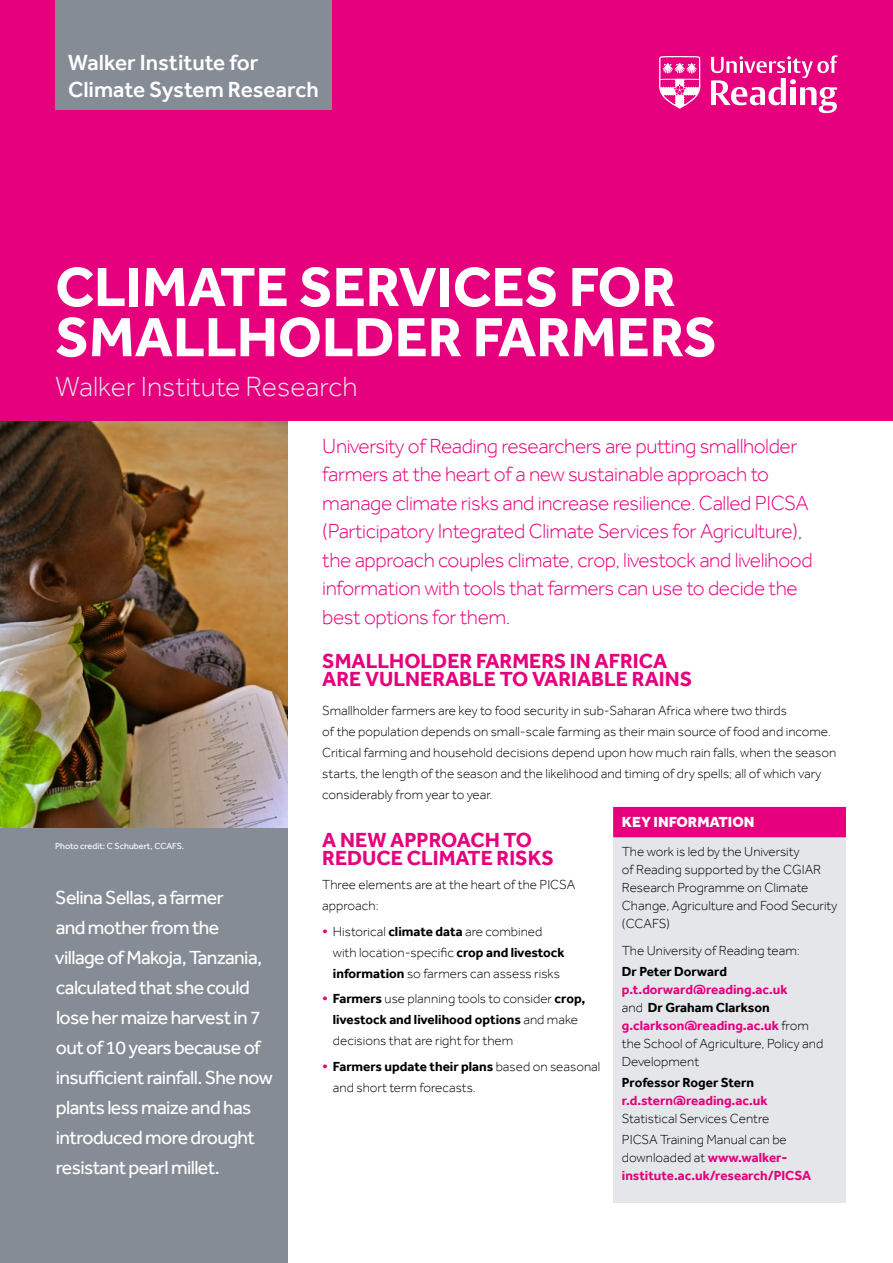
<style>
.page{position:relative;width:893px;height:1263px;background:#fff}
.page>*{position:absolute;margin:0;border:0;box-sizing:border-box;transform-origin:0 0}
.t1{font:700 57px/50.1px "Effra";color:#fff}
.t2{font:300 28.5px "Effra";color:#e5e6ea}
.t3{font:500 22.5px/27px "Effra";color:#fff}
.t4{font:300 21px/28.5px "Effra";letter-spacing:-.02em;color:#e6007d}
.t5{font:700 21px/18.5px "Effra";color:#e6007d}
.t6{font:19.5px/30px "Effra";letter-spacing:-.03em;color:#fff}
.t7{font:800 15px "Effra";color:#fff}
.t8{font:300 13.5px/21px "Effra";color:#000}
.t9{font:700 13.5px/18px "Effra";color:#e6007d}
.t10{font:700 13.5px "Effra";color:#000}
.t11{font:9px "Effra";color:#fff}
.s1{font-weight:700;color:#e6007d}
.s2{font-weight:700}
.s3{font-weight:300;color:#000}
</style>
<div class="page">
<div style="left:0;top:0;width:893px;height:421px;background:#e6007d"></div>
<svg style="left:711px;top:55px;width:127px;height:58px"></svg>
<svg style="left:659px;top:56px;width:41px;height:53px"></svg>
<div style="left:0;top:421px;width:288px;height:842px;background:#868c96"></div>
<img style="left:0;top:421px;width:288px;height:406px">
<div style="left:55px;top:0;width:277px;height:109px;background:#868c96"></div>
<div style="left:613px;top:807px;width:233px;height:395px;background:#e5e6ea"></div>
<div style="left:613px;top:807px;width:233px;height:30px;background:#e6007d"></div>
<h3 class="t3" style="left:68px;top:48px;width:252px">Walker Institute for<br>Climate System Research</h3>
<h1 class="t1" style="left:55px;top:261px;width:663px">CLIMATE SERVICES FOR<br>SMALLHOLDER FARMERS</h1>
<h2 class="t2" style="left:55px;top:370px;width:304px">Walker Institute Research</h2>
<p class="t11" style="left:55px;top:841px;width:130px">Photo credit: C Schubert, CCAFS.</p>
<p class="t6" style="left:55px;top:882px;width:219px">Selina Sellas, a farmer<br>and mother from the village of Makoja, Tanzania, calculated that she could lose her maize harvest in 7 out of 10 years because of insufficient rainfall. She now plants less maize and has introduced more drought resistant pearl millet.</p>
<p class="t4" style="left:322px;top:431px;width:492px">University of Reading researchers are putting smallholder farmers at the heart of a new sustainable approach to manage climate risks and increase resilience. Called PICSA (Participatory Integrated Climate Services for Agriculture), the approach couples climate, crop, livestock and livelihood information with tools that farmers can use to decide the best options for them.</p>
<h3 class="t5" style="left:322px;top:651px;width:371px">SMALLHOLDER FARMERS IN AFRICA<br>ARE VULNERABLE TO VARIABLE RAINS</h3>
<p class="t8" style="left:322px;top:700px;width:515px">Smallholder farmers are key to food security in sub-Saharan Africa where two thirds<br>of the population depends on small-scale farming as their main source of food and income.<br>Critical farming and household decisions depend upon how much rain falls, when the season starts, the length of the season and the likelihood and timing of dry spells; all of which vary considerably from year to year.</p>
<h3 class="t5" style="left:322px;top:830px;width:233px">A NEW APPROACH TO<br>REDUCE CLIMATE RISKS</h3>
<p class="t8" style="left:322px;top:874px;width:254px">Three elements are at the heart of the PICSA approach:</p>
<p class="t8" style="left:333px;top:921px;width:233px;text-indent:-11px"><span class="s1">•</span> Historical <span class="s2">climate data</span> are combined with location-specific <span class="s2">crop and livestock information</span> so farmers can assess risks</p>
<p class="t8" style="left:333px;top:988px;width:254px;text-indent:-11px"><span class="s1">•</span> <span class="s2">Farmers</span> use planning tools to consider <span class="s2">crop, livestock and livelihood options</span> and make decisions that are right for them</p>
<p class="t8" style="left:333px;top:1056px;width:269px;text-indent:-11px"><span class="s1">•</span> <span class="s2">Farmers update their plans</span> based on seasonal and short term forecasts.</p>
<p class="t7" style="left:622px;top:813px;width:134px">KEY INFORMATION</p>
<p class="t8" style="left:622px;top:842px;width:217px;line-height:18px">The work is led by the University<br>of Reading supported by the CGIAR<br>Research Programme on Climate<br>Change, Agriculture and Food Security (CCAFS)</p>
<p class="t8" style="left:622px;top:940px;width:179px">The University of Reading team:</p>
<p class="t10" style="left:622px;top:963px;width:107px">Dr Peter Dorward</p>
<p class="t8" style="left:622px;top:980px;width:203px;line-height:18px"><span class="s1">p.t.dorward@reading.ac.uk<br></span>and <span class="s2">Dr Graham Clarkson </span><span class="s1">g.clarkson@reading.ac.uk</span> from the School of Agriculture, Policy and<br>Development</p>
<p class="t10" style="left:622px;top:1074px;width:134px">Professor Roger Stern</p>
<p class="t9" style="left:622px;top:1091px;width:147px">r.d.stern@reading.ac.uk</p>
<p class="t8" style="left:622px;top:1108px;width:166px">Statistical Services Centre<br>PICSA Training Manual can be</p>
<p class="t9" style="left:622px;top:1148px;width:191px"><span class="s3">downloaded at</span> www.walker&shy;institute.ac.uk/research/PICSA</p>
</div>
